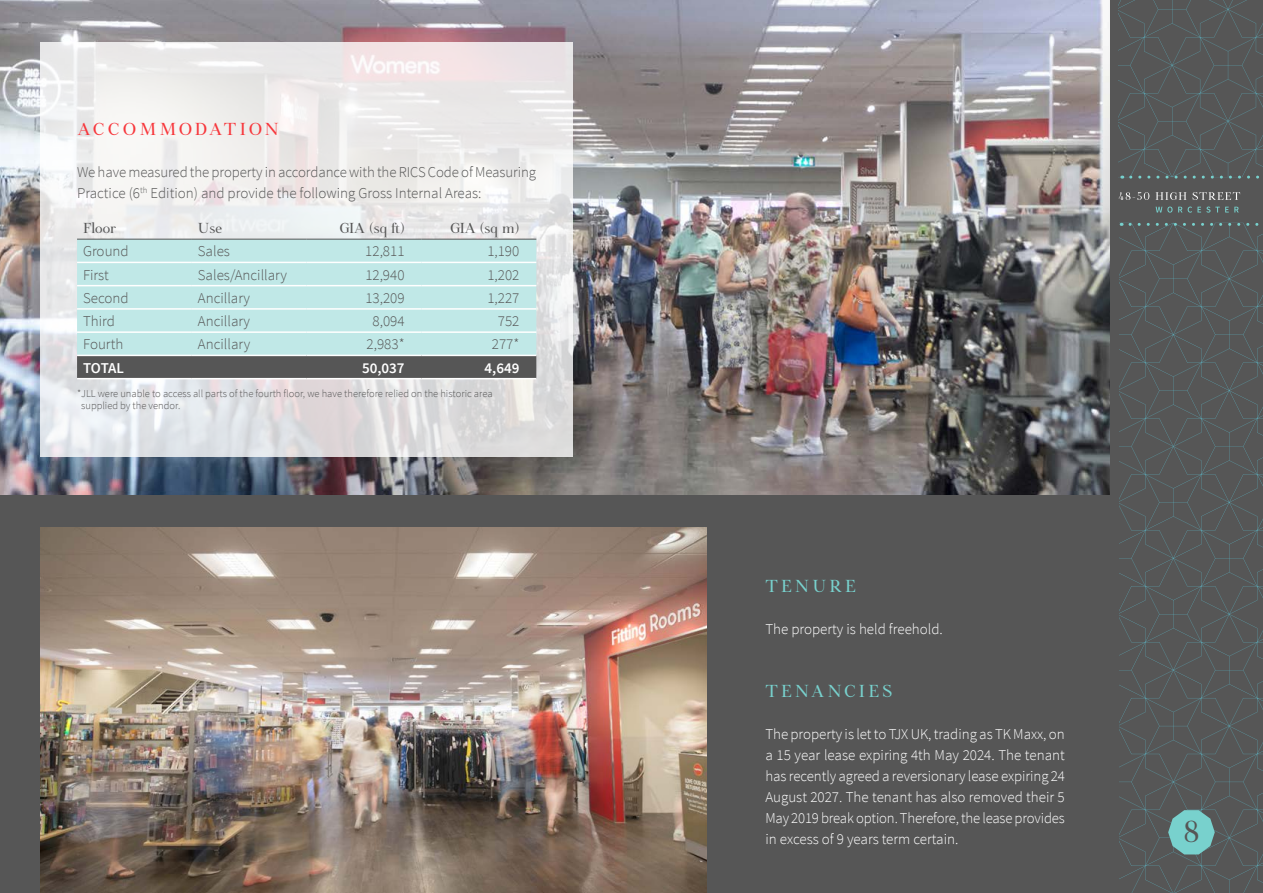
<style>
.page{position:relative;width:1263px;height:893px;background:#565656}
.page>*{position:absolute;margin:0;border:0;box-sizing:border-box;transform-origin:0 0}
.t1{font:31.5px "Botera TFE";color:#565656}
.t2{font:18px "Botera TFE";letter-spacing:.18em;color:#78d1cd}
.t3{font:18px "Botera TFE";letter-spacing:.165em;color:#f7373c}
.t4{font:300 15px/21px "Source Sans Pro";color:#fff;text-align:justify}
.t5{font:300 15px/21.6px "Source Sans Pro";color:#565656}
.t6{font:15px "Botera TFE";letter-spacing:-.005em;color:#565656}
.t7{font:600 15px "Source Sans Pro";color:#fff}
.t8{font:300 10.5px/12px "Source Sans Pro";color:#565656}
</style>
<div class="page">
<svg style="left:1155px;top:207px;width:84px;height:6px"></svg>
<svg style="left:1118px;top:192px;width:122px;height:8px"></svg>
<svg style="left:1118px;top:0;width:145px;height:179px"></svg>
<svg style="left:1119px;top:223px;width:144px;height:670px"></svg>
<img style="left:0;top:0;width:1110px;height:494px">
<svg style="left:40px;top:43px;width:533px;height:414px;background:#e9e8e9"></svg>
<img style="left:40px;top:527px;width:667px;height:366px">
<div style="left:77px;top:240px;width:459px;height:115px;background:#c0e8e7"></div>
<svg style="left:77px;top:356px;width:459px;height:22px"></svg>
<hr style="left:77px;top:262px;width:115px;height:1px;background:#fff">
<hr style="left:192px;top:262px;width:115px;height:1px;background:#fff">
<hr style="left:307px;top:262px;width:114px;height:1px;background:#fff">
<hr style="left:421px;top:262px;width:115px;height:1px;background:#fff">
<hr style="left:77px;top:285px;width:115px;height:1px;background:#fff">
<hr style="left:192px;top:285px;width:115px;height:1px;background:#fff">
<hr style="left:307px;top:285px;width:114px;height:1px;background:#fff">
<hr style="left:421px;top:285px;width:115px;height:1px;background:#fff">
<hr style="left:77px;top:308px;width:115px;height:2px;background:#fff">
<hr style="left:192px;top:308px;width:115px;height:2px;background:#fff">
<hr style="left:307px;top:308px;width:114px;height:2px;background:#fff">
<hr style="left:421px;top:308px;width:115px;height:2px;background:#fff">
<hr style="left:77px;top:331px;width:115px;height:2px;background:#fff">
<hr style="left:192px;top:331px;width:115px;height:2px;background:#fff">
<hr style="left:307px;top:331px;width:114px;height:2px;background:#fff">
<hr style="left:421px;top:331px;width:115px;height:2px;background:#fff">
<hr style="left:77px;top:355px;width:115px;height:1px;background:#fff">
<hr style="left:192px;top:355px;width:115px;height:1px;background:#fff">
<hr style="left:307px;top:355px;width:114px;height:1px;background:#fff">
<hr style="left:421px;top:355px;width:115px;height:1px;background:#fff">
<hr style="left:77px;top:378px;width:115px;height:1px;background:#fff">
<hr style="left:192px;top:378px;width:115px;height:1px;background:#fff">
<hr style="left:307px;top:378px;width:114px;height:1px;background:#fff">
<hr style="left:421px;top:378px;width:115px;height:1px;background:#fff">
<hr style="left:77px;top:239px;width:115px;height:1px;background:#565656">
<hr style="left:192px;top:239px;width:115px;height:1px;background:#565656">
<hr style="left:307px;top:239px;width:114px;height:1px;background:#565656">
<hr style="left:421px;top:239px;width:115px;height:1px;background:#565656">
<p class="t3" style="left:77px;top:118px;width:203px">ACCOMMODATION</p>
<p class="t5" style="left:77px;top:161px;width:461px">We have measured the property in accordance with the RICS Code of Measuring<br>Practice (6<sup>th</sup> Edition) and provide the following Gross Internal Areas:</p>
<p class="t6" style="left:83px;top:219px;width:35px">Floor</p>
<p class="t6" style="left:198px;top:219px;width:26px">Use</p>
<p class="t6" style="left:340px;top:219px;width:66px">GIA (sq ft)</p>
<p class="t6" style="left:450px;top:219px;width:70px">GIA (sq m)</p>
<p class="t5" style="left:83px;top:241px;width:47px">Ground</p>
<p class="t5" style="left:198px;top:241px;width:34px">Sales</p>
<p class="t5" style="left:365px;top:241px;width:41px">12,811</p>
<p class="t5" style="left:487px;top:241px;width:34px">1,190</p>
<p class="t5" style="left:83px;top:264px;width:27px">First</p>
<p class="t5" style="left:198px;top:264px;width:91px">Sales/Ancillary</p>
<p class="t5" style="left:365px;top:264px;width:41px">12,940</p>
<p class="t5" style="left:487px;top:264px;width:34px">1,202</p>
<p class="t5" style="left:83px;top:287px;width:47px">Second</p>
<p class="t5" style="left:198px;top:287px;width:54px">Ancillary</p>
<p class="t5" style="left:365px;top:287px;width:41px">13,209</p>
<p class="t5" style="left:487px;top:287px;width:34px">1,227</p>
<p class="t5" style="left:83px;top:310px;width:33px">Third</p>
<p class="t5" style="left:198px;top:310px;width:54px">Ancillary</p>
<p class="t5" style="left:373px;top:310px;width:34px">8,094</p>
<p class="t5" style="left:498px;top:310px;width:23px">752</p>
<p class="t5" style="left:83px;top:334px;width:42px">Fourth</p>
<p class="t5" style="left:198px;top:334px;width:54px">Ancillary</p>
<p class="t5" style="left:367px;top:334px;width:39px">2,983*</p>
<p class="t5" style="left:492px;top:334px;width:29px">277*</p>
<p class="t7" style="left:83px;top:358px;width:42px">TOTAL</p>
<p class="t7" style="left:362px;top:358px;width:44px">50,037</p>
<p class="t7" style="left:484px;top:358px;width:36px">4,649</p>
<p class="t8" style="left:81px;top:388px;width:413px;text-indent:-4px">*JLL were unable to access all parts of the fourth floor, we have therefore relied on the historic area supplied by the vendor.</p>
<p class="t2" style="left:765px;top:575px;width:92px">TENURE</p>
<p class="t4" style="left:765px;top:619px;width:179px">The property is held freehold.</p>
<p class="t2" style="left:765px;top:680px;width:128px">TENANCIES</p>
<p class="t4" style="left:765px;top:724px;width:301px">The property is let to TJX UK, trading as TK Maxx, on a 15 year lease expiring 4th May 2024. The tenant has recently agreed a reversionary lease expiring 24<br>August 2027. The tenant has also removed their 5<br>May 2019 break option. Therefore, the lease provides in excess of 9 years term certain.</p>
<h1 class="t1" style="left:1184px;top:811px;width:17px">8</h1>
</div>
